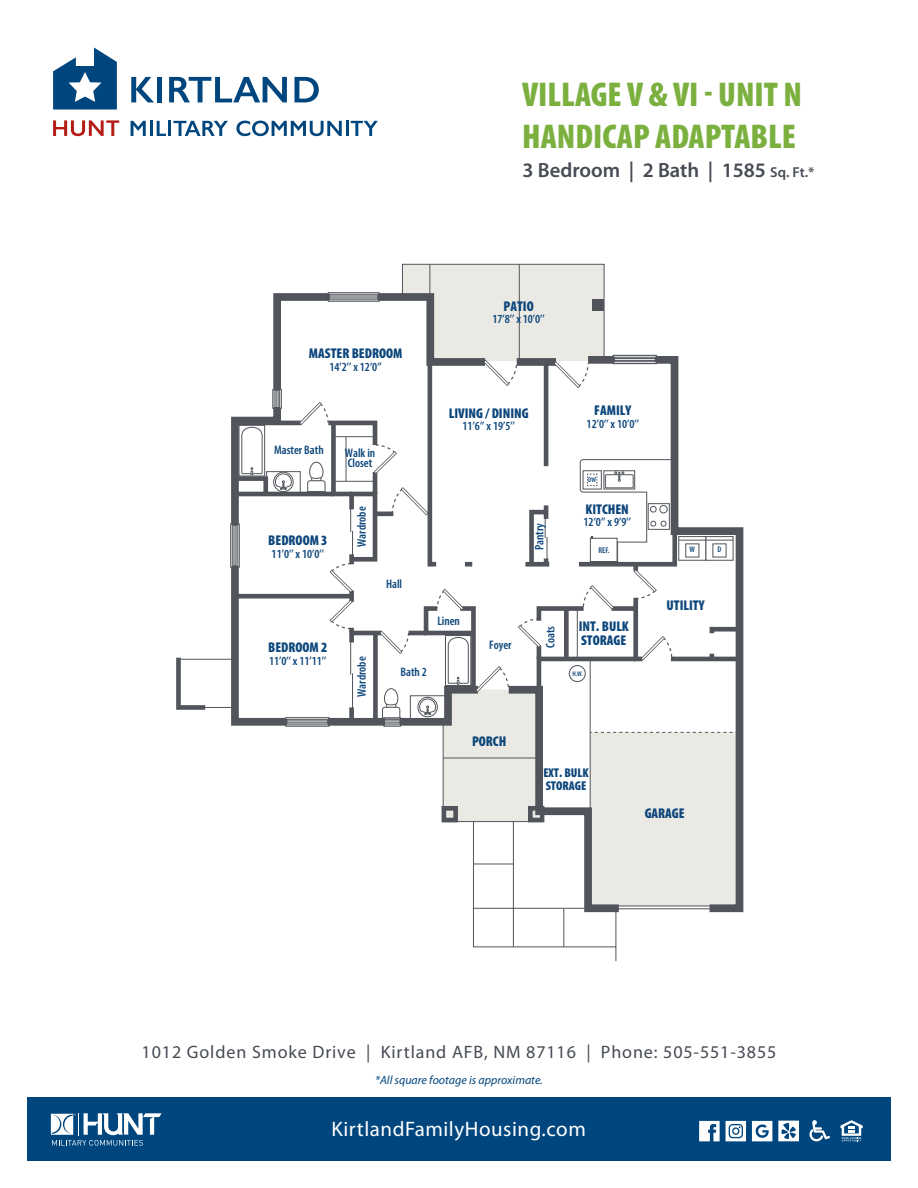
<style>
.page{position:relative;width:918px;height:1188px;background:#fff}
.page>*{position:absolute;margin:0;border:0;box-sizing:border-box;transform-origin:0 0}
.t1{font:900 condensed 34.5px/41.4px "Myriad Pro";color:#7bb03f}
.t2{font:21px "Myriad Pro";letter-spacing:.025em;color:#fff}
.t3{font:600 20.55px "Myriad Pro";color:#464b54}
.t4{font:18px "Myriad Pro";letter-spacing:.05em;color:#464b54}
.t5{font:900 condensed 14.25px/14px "Myriad Pro";color:#0c467b}
.t6{font:900 condensed 12.75px/12.6px "Myriad Pro";color:#0c467b}
.t7{font:600 condensed 12.3px/10.8px "Myriad Pro";color:#0c467b}
.t8{font:italic 12px "Myriad Pro";color:#00467e}
.t9{font:600 condensed 8.4px "Myriad Pro";color:#0c467b}
.t10{font:600 condensed 8.25px "Myriad Pro";color:#0c467b}
.t11{font:600 condensed 6.9px "Myriad Pro";color:#0c467b}
.t12{font:600 condensed 6.75px "Myriad Pro";color:#0c467b}
.s1{font-size:14.4px}
</style>
<div class="page">
<svg style="left:53px;top:120px;width:66px;height:16px"></svg>
<svg style="left:131px;top:121px;width:15px;height:15px"></svg>
<hr style="left:150px;top:121px;width:3px;height:15px;background:#00467e">
<svg style="left:157px;top:121px;width:9px;height:15px"></svg>
<hr style="left:168px;top:121px;width:3px;height:15px;background:#00467e">
<svg style="left:173px;top:121px;width:55px;height:15px"></svg>
<svg style="left:236px;top:121px;width:106px;height:15px"></svg>
<hr style="left:346px;top:121px;width:3px;height:15px;background:#00467e">
<svg style="left:351px;top:121px;width:27px;height:15px"></svg>
<svg style="left:131px;top:77px;width:23px;height:25px"></svg>
<div style="left:157px;top:77px;width:5px;height:25px;background:#00467e"></div>
<svg style="left:169px;top:77px;width:118px;height:25px"></svg>
<svg style="left:295px;top:77px;width:24px;height:25px"></svg>
<svg style="left:53px;top:48px;width:64px;height:62px"></svg>
<svg style="left:742px;top:527px;width:2px;height:386px"></svg>
<svg style="left:176px;top:657px;width:34px;height:53px"></svg>
<hr style="left:200px;top:707px;width:33px;height:1px;background:#51555b">
<hr style="left:178px;top:659px;width:55px;height:1px;background:#51555b">
<div style="left:230px;top:524px;width:3px;height:44px;background:#fff;border:1px solid #50545a"></div>
<svg style="left:232px;top:264px;width:510px;height:697px"></svg>
<div style="left:27px;top:1098px;width:864px;height:63px;background:#00467e"></div>
<svg style="left:51px;top:1113px;width:111px;height:33px"></svg>
<svg style="left:840px;top:1120px;width:23px;height:21px"></svg>
<svg style="left:810px;top:1120px;width:20px;height:21px"></svg>
<svg style="left:699px;top:1121px;width:21px;height:20px"></svg>
<svg style="left:752px;top:1121px;width:20px;height:20px"></svg>
<svg style="left:726px;top:1121px;width:20px;height:20px"></svg>
<svg style="left:778px;top:1121px;width:21px;height:20px"></svg>
<h1 class="t1" style="left:522px;top:73px;width:281px">VILLAGE V &amp; VI - UNIT N<br>HANDICAP ADAPTABLE</h1>
<h3 class="t3" style="left:522px;top:157px;width:294px">3 Bedroom | 2 Bath | 1585 <span class="s1">Sq. Ft.*</span></h3>
<p class="t5" style="left:309px;top:346px;width:95px">MASTER BEDROOM</p>
<p class="t7" style="left:329px;top:361px;width:54px">14’2’’ x 12’0’’</p>
<p class="t7" style="left:274px;top:444px;width:51px">Master Bath</p>
<p class="t7" style="left:345px;top:447px;width:32px">Walk in<br>Closet</p>
<p class="t5" style="left:504px;top:299px;width:32px">PATIO</p>
<p class="t7" style="left:492px;top:313px;width:54px">17’8’’ x 10’0’’</p>
<p class="t5" style="left:449px;top:406px;width:81px">LIVING / DINING</p>
<p class="t7" style="left:463px;top:421px;width:54px">11’6’’ x 19’5’’</p>
<p class="t5" style="left:268px;top:533px;width:61px">BEDROOM 3</p>
<p class="t7" style="left:272px;top:548px;width:54px">11’0’’ x 10’0’’</p>
<p class="t5" style="left:268px;top:640px;width:61px">BEDROOM 2</p>
<p class="t7" style="left:269px;top:655px;width:59px">11’0’’ x 11’11’’</p>
<p class="t7" style="left:356px;top:547px;width:42px;rotate:-90deg">Wardrobe</p>
<p class="t7" style="left:356px;top:697px;width:42px;rotate:-90deg">Wardrobe</p>
<p class="t7" style="left:386px;top:579px;width:18px">Hall</p>
<p class="t7" style="left:437px;top:615px;width:24px">Linen</p>
<p class="t7" style="left:401px;top:667px;width:28px">Bath 2</p>
<p class="t7" style="left:534px;top:550px;width:29px;rotate:-90deg">Pantry</p>
<p class="t7" style="left:489px;top:640px;width:24px">Foyer</p>
<p class="t7" style="left:545px;top:648px;width:24px;rotate:-90deg">Coats</p>
<p class="t5" style="left:594px;top:403px;width:38px">FAMILY</p>
<p class="t7" style="left:587px;top:418px;width:54px">12’0’’ x 10’0’’</p>
<p class="t11" style="left:588px;top:475px;width:9px">DW</p>
<p class="t5" style="left:586px;top:502px;width:45px">KITCHEN</p>
<p class="t7" style="left:584px;top:516px;width:49px">12’0’’ x 9’9’’</p>
<p class="t9" style="left:598px;top:545px;width:13px">REF.</p>
<p class="t5" style="left:579px;top:619px;width:52px">INT. BULK<br>STORAGE</p>
<p class="t12" style="left:572px;top:669px;width:12px">H.W.</p>
<p class="t10" style="left:690px;top:545px;width:7px">W</p>
<p class="t10" style="left:718px;top:545px;width:5px">D</p>
<p class="t5" style="left:667px;top:598px;width:39px">UTILITY</p>
<p class="t5" style="left:472px;top:734px;width:36px">PORCH</p>
<p class="t6" style="left:543px;top:767px;width:47px">EXT. BULK<br>STORAGE</p>
<p class="t5" style="left:645px;top:806px;width:42px">GARAGE</p>
<h3 class="t4" style="left:142px;top:1041px;width:636px">1012 Golden Smoke Drive | Kirtland AFB, NM 87116 | Phone: 505-551-3855</h3>
<p class="t8" style="left:375px;top:1072px;width:169px">*All square footage is approximate.</p>
<h2 class="t2" style="left:331px;top:1116px;width:256px">KirtlandFamilyHousing.com</h2>
</div>
